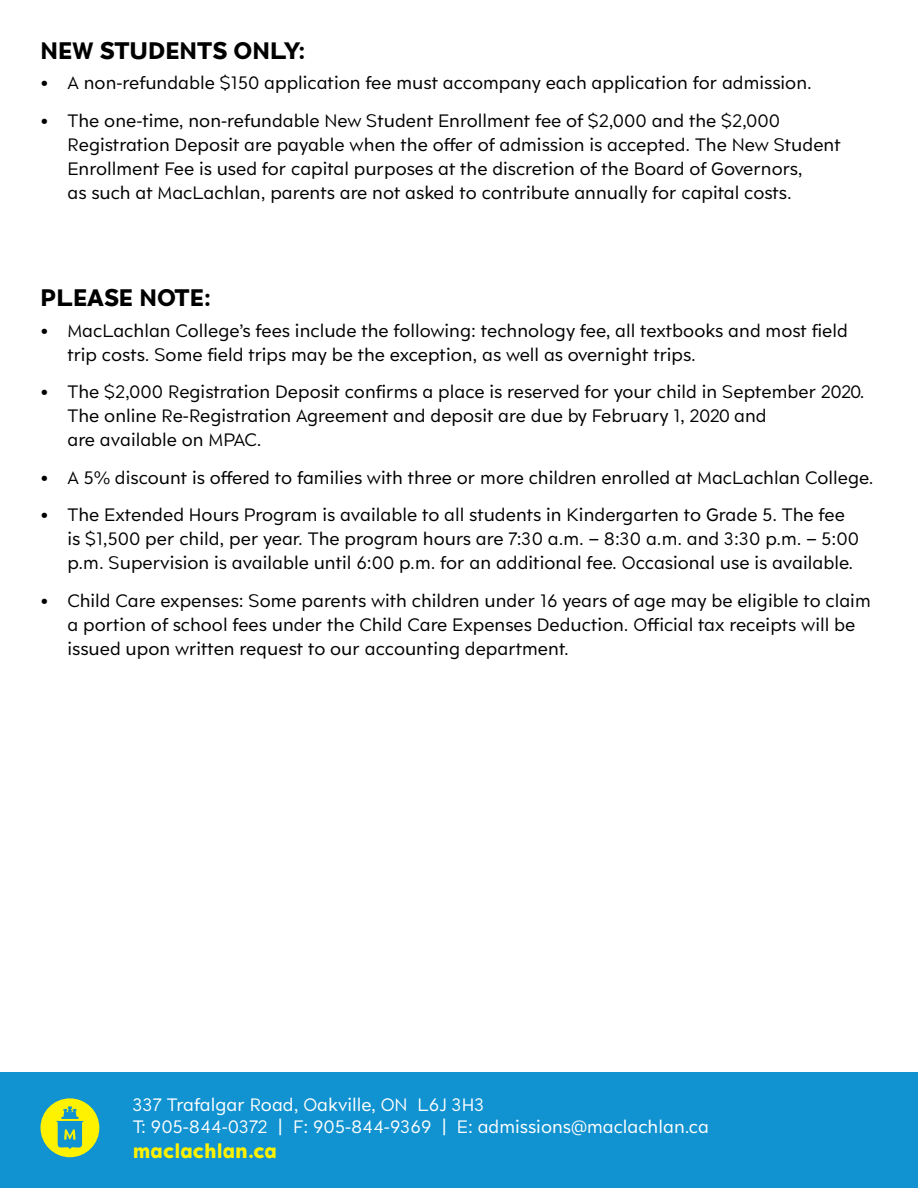
<style>
.page{position:relative;width:918px;height:1188px;background:#fff}
.page>*{position:absolute;margin:0;border:0;box-sizing:border-box;transform-origin:0 0}
.t1{font:700 24px "Okojo Pro";color:#000}
.t2{font:700 21px "Okojo Pro";color:#fff200}
.t3{font:18px/24px "Okojo Pro";color:#000}
.t4{font:18px/21.6px "Okojo Pro";color:#fff}
</style>
<div class="page">
<div style="left:0;top:1072px;width:918px;height:116px;background:#1192d1"></div>
<svg style="left:41px;top:1098px;width:58px;height:59px"></svg>
<h1 class="t1" style="left:40px;top:33px;width:266px">NEW STUDENTS ONLY:</h1>
<p class="t3" style="left:40px;top:71px;width:773px">• A non-refundable $150 application fee must accompany each application for admission.</p>
<p class="t3" style="left:68px;top:109px;width:775px;text-indent:-27px">• The one-time, non-refundable New Student Enrollment fee of $2,000 and the $2,000<br>Registration Deposit are payable when the offer of admission is accepted. The New Student Enrollment Fee is used for capital purposes at the discretion of the Board of Governors,<br>as such at MacLachlan, parents are not asked to contribute annually for capital costs.</p>
<h1 class="t1" style="left:40px;top:280px;width:172px">PLEASE NOTE:</h1>
<p class="t3" style="left:68px;top:319px;width:782px;text-indent:-27px">• MacLachlan College’s fees include the following: technology fee, all textbooks and most field trip costs. Some field trips may be the exception, as well as overnight trips.</p>
<p class="t3" style="left:68px;top:380px;width:799px;text-indent:-27px">• The $2,000 Registration Deposit confirms a place is reserved for your child in September 2020.<br>The online Re-Registration Agreement and deposit are due by February 1, 2020 and<br>are available on MPAC.</p>
<p class="t3" style="left:40px;top:466px;width:834px">• A 5% discount is offered to families with three or more children enrolled at MacLachlan College.</p>
<p class="t3" style="left:68px;top:503px;width:793px;text-indent:-27px">• The Extended Hours Program is available to all students in Kindergarten to Grade 5. The fee is $1,500 per child, per year. The program hours are 7:30 a.m. – 8:30 a.m. and 3:30 p.m. – 5:00 p.m. Supervision is available until 6:00 p.m. for an additional fee. Occasional use is available.</p>
<p class="t3" style="left:68px;top:589px;width:805px;text-indent:-27px">• Child Care expenses: Some parents with children under 16 years of age may be eligible to claim a portion of school fees under the Child Care Expenses Deduction. Official tax receipts will be issued upon written request to our accounting department.</p>
<p class="t4" style="left:133px;top:1095px;width:578px">337 Trafalgar Road, Oakville, ON L6J 3H3<br>T: 905-844-0372 | F: 905-844-9369 | E: admissions@maclachlan.ca</p>
<p class="t2" style="left:133px;top:1136px;width:146px">maclachlan.ca</p>
</div>
